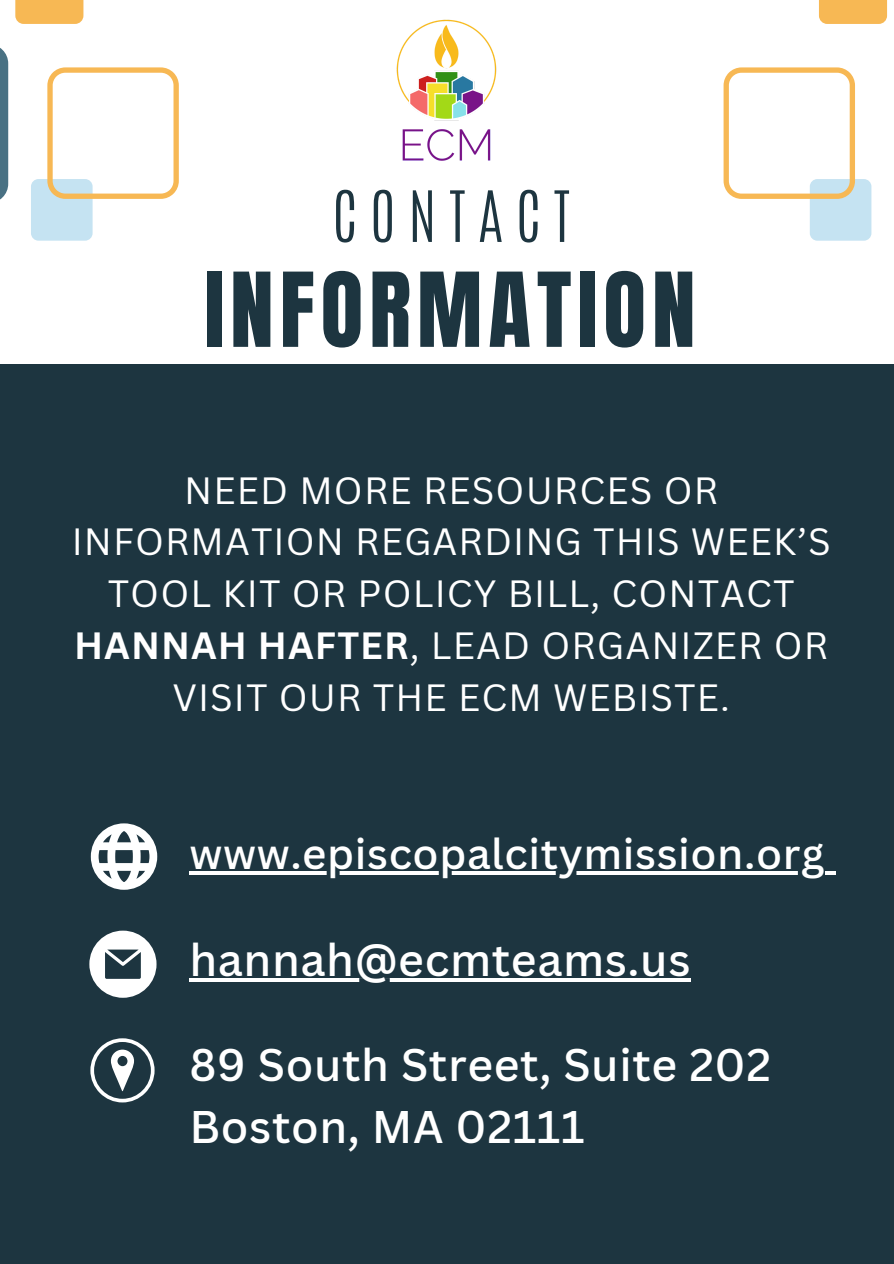
<style>
.page{position:relative;width:894px;height:1264px;background:#fff}
.page>*{position:absolute;margin:0;border:0;box-sizing:border-box;transform-origin:0 0}
.t1{font:87.6px "Anton";letter-spacing:.07em;color:#1d3540}
.t2{font:300 60px "Antonio";letter-spacing:.205em;color:#1d3540}
.t3{font:500 44.55px/61.8px "Canva Sans";letter-spacing:.015em;color:#fff}
.t4{font:500 42px "Canva Sans";letter-spacing:.015em;color:#fff}
.t5{font:36.9px/51.8px "Canva Sans";letter-spacing:.03em;color:#fff;text-align:center}
.s1{font-weight:700}
</style>
<div class="page">
<div style="left:0;top:0;width:893px;height:1263px;background:#1d3540"></div>
<div style="left:0;top:0;width:893px;height:364px;background:#fff"></div>
<div style="left:809px;top:179px;width:62px;height:62px;background:#c5e3f2;border-radius:7px"></div>
<div style="left:819px;top:0;width:67px;height:24px;background:#f7b854"></div>
<svg style="left:723px;top:67px;width:131px;height:132px"></svg>
<svg style="left:0;top:48px;width:8px;height:152px"></svg>
<div style="left:31px;top:179px;width:62px;height:62px;background:#c5e3f2;border-radius:7px"></div>
<div style="left:15px;top:0;width:68px;height:24px;background:#f7b854"></div>
<svg style="left:47px;top:67px;width:132px;height:132px"></svg>
<svg style="left:91px;top:823px;width:66px;height:66px"></svg>
<svg style="left:89px;top:930px;width:67px;height:67px"></svg>
<svg style="left:90px;top:1038px;width:64px;height:64px"></svg>
<img style="left:396px;top:19px;width:101px;height:142px">
<hr style="left:189px;top:871px;width:635px;height:3px;background:#fff">
<svg style="left:825px;top:871px;width:10px;height:3px"></svg>
<hr style="left:189px;top:978px;width:502px;height:4px;background:#fff">
<h2 class="t2" style="left:332px;top:173px;width:239px">CONTACT</h2>
<h1 class="t1" style="left:204px;top:247px;width:492px">INFORMATION</h1>
<p class="t5" style="left:72px;top:463px;width:760px">NEED MORE RESOURCES OR<br>INFORMATION REGARDING THIS WEEK’S<br>TOOL KIT OR POLICY BILL, CONTACT<br><span class="s1">HANNAH HAFTER</span>, LEAD ORGANIZER OR<br>VISIT OUR THE ECM WEBISTE.</p>
<p class="t4" style="left:189px;top:824px;width:636px">www.episcopalcitymission.org</p>
<p class="t3" style="left:189px;top:928px;width:502px">hannah@ecmteams.us</p>
<p class="t3" style="left:189px;top:1032px;width:583px">89 South Street, Suite 202<br>Boston, MA 02111</p>
</div>
